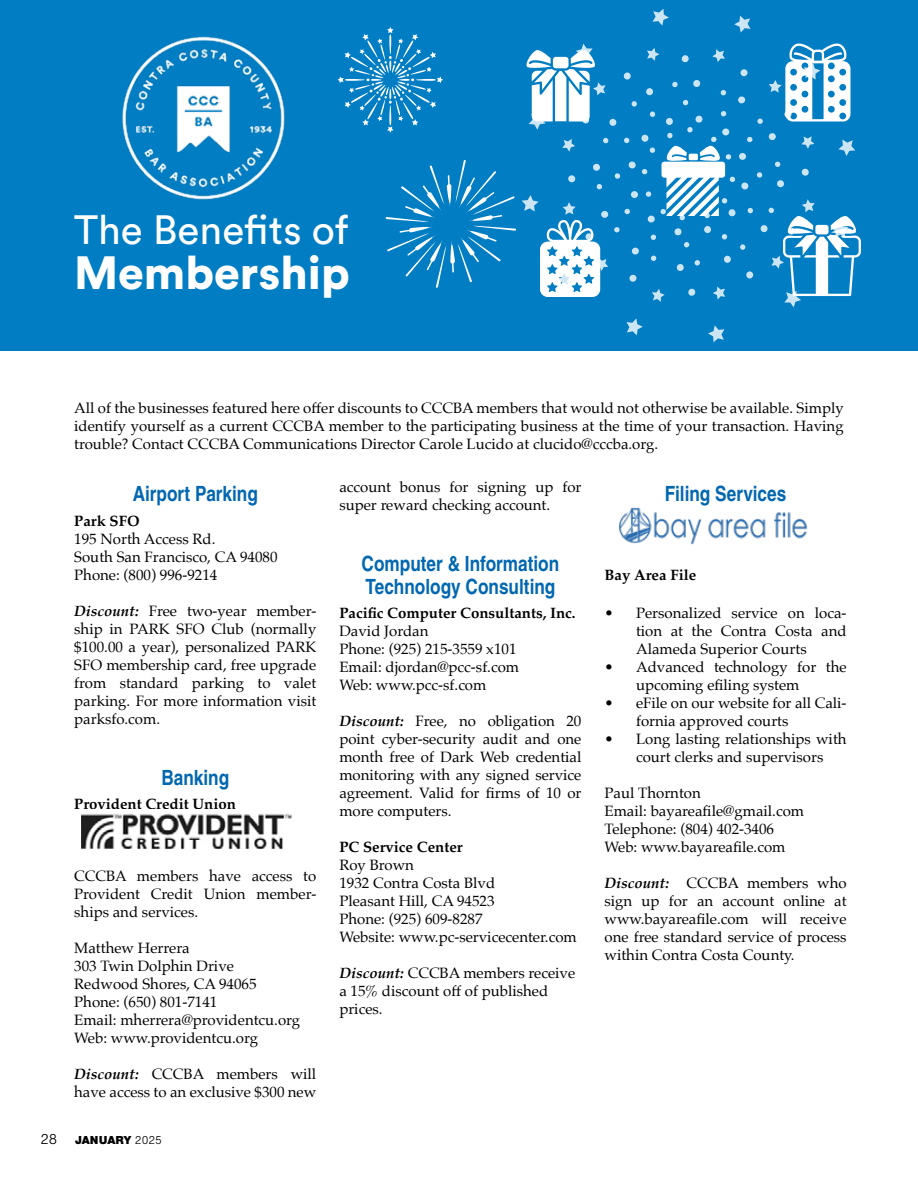
<style>
.page{position:relative;width:918px;height:1188px;background:#fff}
.page>*{position:absolute;margin:0;border:0;box-sizing:border-box;transform-origin:0 0}
.t1{font:900 46.2px "Circular Std";color:#fff}
.t2{font:40.5px "Circular Std";color:#fff}
.t3{font:700 21px/22.5px "Nimbus San Con L";color:#0067b1}
.t4{font:15px/18px "Palatino";color:#000}
.t5{font:700 15px "Palatino";color:#000}
.t6{font:900 12px "Nimbus San";letter-spacing:-.005em;color:#000}
.s1{font-weight:700;font-style:italic}
.s2{font-weight:300;font-size:15px}
.s3{font-weight:300}
</style>
<div class="page">
<div style="left:0;top:0;width:918px;height:351px;background:#007dc3"></div>
<img style="left:81px;top:813px;width:211px;height:36px">
<img style="left:619px;top:507px;width:189px;height:38px">
<svg style="left:386px;top:160px;width:130px;height:128px"></svg>
<svg style="left:337px;top:27px;width:106px;height:106px"></svg>
<img style="left:122px;top:36px;width:163px;height:164px">
<svg style="left:652px;top:9px;width:17px;height:17px"></svg>
<svg style="left:708px;top:325px;width:17px;height:17px"></svg>
<svg style="left:734px;top:16px;width:17px;height:17px"></svg>
<svg style="left:626px;top:318px;width:17px;height:17px"></svg>
<svg style="left:522px;top:43px;width:339px;height:264px"></svg>
<h2 class="t2" style="left:74px;top:205px;width:276px">The Benefits of</h2>
<h1 class="t1" style="left:74px;top:242px;width:277px">Membership</h1>
<p class="t4" style="left:74px;top:399px;width:771px;text-align:justify">All of the businesses featured here offer discounts to CCCBA members that would not otherwise be available. Simply identify yourself as a current CCCBA member to the participating business at the time of your transaction. Having trouble? Contact CCCBA Communications Director Carole Lucido at clucido@cccba.org.</p>
<h3 class="t3" style="left:133px;top:482px;width:127px">Airport Parking</h3>
<p class="t5" style="left:74px;top:508px;width:67px">Park SFO</p>
<p class="t4" style="left:74px;top:530px;width:205px">195 North Access Rd.<br>South San Francisco, CA 94080<br>Phone: (800) 996-9214</p>
<p class="t4" style="left:74px;top:602px;width:244px;text-align:justify"><span class="s1">Discount:</span> Free two-year member&shy;ship in PARK SFO Club (normally $100.00 a year), personalized PARK SFO membership card, free upgrade from standard parking to valet parking. For more information visit parksfo.com.</p>
<p class="t4" style="left:339px;top:478px;width:244px">account bonus for signing up for super reward checking account.</p>
<h3 class="t3" style="left:665px;top:482px;width:123px">Filing Services</h3>
<h3 class="t3" style="left:362px;top:552px;width:199px">Computer &amp; Information<br>Technology Consulting</h3>
<p class="t5" style="left:339px;top:600px;width:238px">Pacific Computer Consultants, Inc.</p>
<p class="t4" style="left:339px;top:622px;width:181px">David Jordan<br>Phone: (925) 215-3559 x101<br>Email: djordan@pcc-sf.com<br>Web: www.pcc-sf.com</p>
<p class="t4" style="left:339px;top:712px;width:244px;text-align:justify"><span class="s1">Discount:</span> Free, no obligation 20 point cyber-security audit and one month free of Dark Web credential monitoring with any signed service agreement. Valid for firms of 10 or more computers.</p>
<p class="t5" style="left:339px;top:834px;width:125px">PC Service Center</p>
<p class="t4" style="left:339px;top:856px;width:239px">Roy Brown<br>1932 Contra Costa Blvd<br>Pleasant Hill, CA 94523<br>Phone: (925) 609-8287<br>Website: www.pc-servicecenter.com</p>
<p class="t4" style="left:339px;top:964px;width:237px"><span class="s1">Discount:</span> CCCBA members receive a 15% discount off of published prices.</p>
<p class="t5" style="left:605px;top:562px;width:93px">Bay Area File</p>
<p class="t4" style="left:636px;top:604px;width:212px;text-align:justify;text-indent:-32px">• Personalized service on loca&shy;tion at the Contra Costa and Alameda Superior Courts</p>
<p class="t4" style="left:636px;top:658px;width:212px;text-indent:-32px">• Advanced technology for the upcoming efiling system</p>
<p class="t4" style="left:636px;top:694px;width:212px;text-indent:-32px">• eFile on our website for all Cali&shy;fornia approved courts</p>
<p class="t4" style="left:605px;top:730px;width:244px;text-align:center">• Long lasting relationships with court clerks and supervisors</p>
<p class="t4" style="left:605px;top:784px;width:201px">Paul Thornton<br>Email: bayareafile@gmail.com<br>Telephone: (804) 402-3406<br>Web: www.bayareafile.com</p>
<p class="t4" style="left:605px;top:874px;width:244px;text-align:justify"><span class="s1">Discount:</span> CCCBA members who sign up for an account online at www.bayareafile.com will receive one free standard service of process within Contra Costa County.</p>
<h3 class="t3" style="left:161px;top:765px;width:69px">Banking</h3>
<p class="t5" style="left:74px;top:791px;width:163px">Provident Credit Union</p>
<p class="t4" style="left:74px;top:867px;width:244px;text-align:justify">CCCBA members have access to Provident Credit Union member&shy;ships and services.</p>
<p class="t4" style="left:74px;top:939px;width:228px">Matthew Herrera<br>303 Twin Dolphin Drive<br>Redwood Shores, CA 94065<br>Phone: (650) 801-7141<br>Email: mherrera@providentcu.org<br>Web: www.providentcu.org</p>
<p class="t4" style="left:74px;top:1065px;width:244px"><span class="s1">Discount:</span> CCCBA members will have access to an exclusive $300 new</p>
<p class="t6" style="left:40px;top:1133px;width:123px"><span class="s2">28</span> JANUARY <span class="s3">2025</span></p>
</div>
